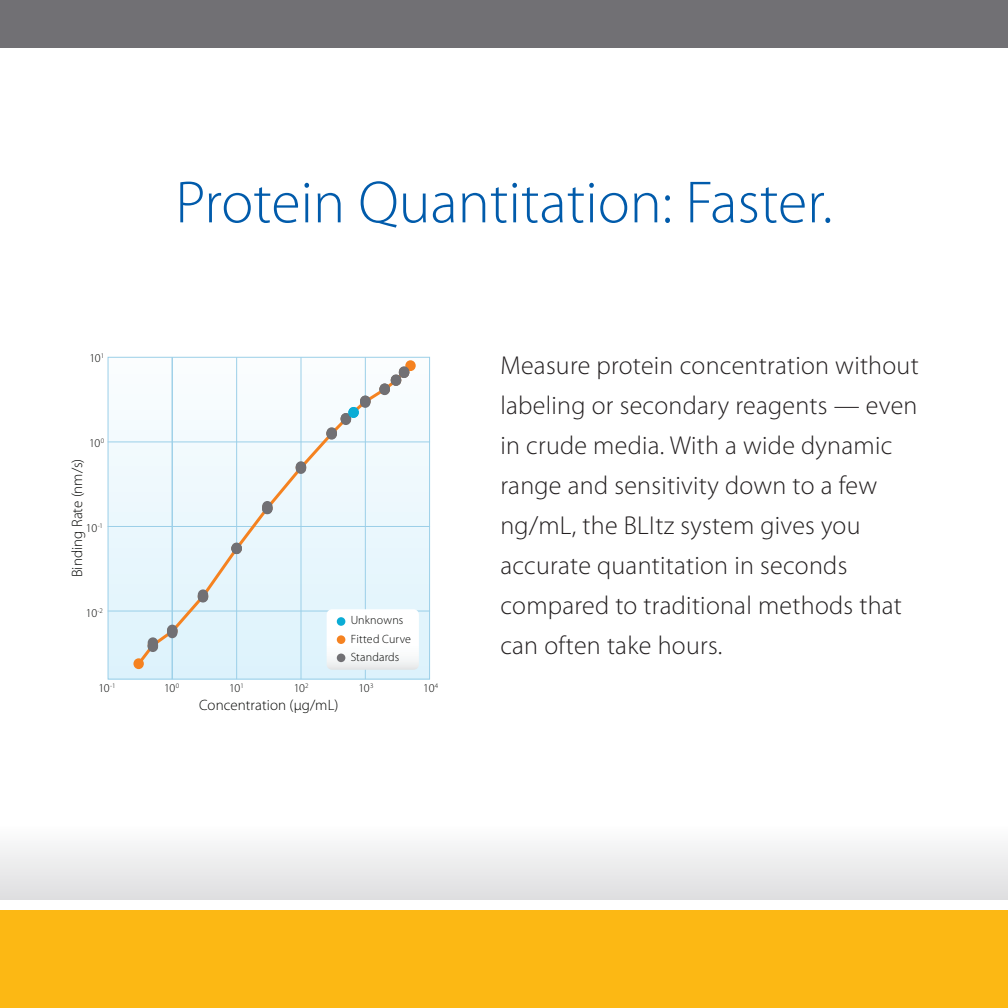
<style>
.page{position:relative;width:1008px;height:1008px;background:#fff}
.page>*{position:absolute;margin:0;border:0;box-sizing:border-box;transform-origin:0 0}
.t1{font:300 60px "Myriad Pro";color:#015bab}
.t2{font:300 26px/40px "Myriad Pro";letter-spacing:.01em;color:#231f20}
.t3{font:300 15px "Myriad Pro";letter-spacing:.005em;color:#040503}
.t4{font:300 12px/18.2px "Myriad Pro";letter-spacing:.01em;color:#040503}
</style>
<div class="page">
<div style="left:0;top:825px;width:1008px;height:74px;background:linear-gradient(to bottom,#fdfefe,#dfdee0)"></div>
<div style="left:0;top:910px;width:1008px;height:98px;background:#fcb814"></div>
<div style="left:0;top:0;width:1008px;height:48px;background:#717074"></div>
<div style="left:108px;top:357px;width:322px;height:322px;background:linear-gradient(to bottom,#fafdfe,#dcf2fc)"></div>
<hr style="left:108px;top:611px;width:322px;height:1px;background:#9bcfe8">
<hr style="left:108px;top:526px;width:322px;height:1px;background:#9bcfe8">
<hr style="left:108px;top:442px;width:322px;height:1px;background:#9bcfe8">
<hr style="left:236px;top:358px;width:1px;height:321px;background:#9bcfe8">
<hr style="left:172px;top:358px;width:1px;height:321px;background:#9bcfe8">
<hr style="left:301px;top:358px;width:1px;height:321px;background:#9bcfe8">
<hr style="left:365px;top:358px;width:1px;height:321px;background:#9bcfe8">
<svg style="left:133px;top:361px;width:286px;height:309px"></svg>
<div style="left:337px;top:654px;width:8px;height:8px;background:#717074;border-radius:50%"></div>
<div style="left:337px;top:617px;width:8px;height:9px;background:#0bacd5;border-radius:50%"></div>
<div style="left:337px;top:635px;width:8px;height:9px;background:#f58220;border-radius:50%"></div>
<div style="left:108px;top:357px;width:322px;height:322px;border:1px solid #9bcfe8"></div>
<p class="t4" style="left:89px;top:348px;width:16px">10<sup>1</sup></p>
<p class="t4" style="left:89px;top:434px;width:17px">10<sup>0</sup></p>
<p class="t3" style="left:68px;top:577px;width:120px;rotate:-90deg">Binding Rate (nm/s)</p>
<p class="t4" style="left:86px;top:519px;width:18px">10<sup>-1</sup></p>
<p class="t4" style="left:86px;top:604px;width:19px">10<sup>-2</sup></p>
<h1 class="t1" style="left:175px;top:166px;width:659px">Protein Quantitation: Faster.</h1>
<p class="t4" style="left:351px;top:611px;width:54px">Unknowns</p>
<p class="t4" style="left:351px;top:629px;width:62px">Fitted Curve<br>Standards</p>
<p class="t2" style="left:500px;top:345px;width:420px">Measure protein concentration without labeling or secondary reagents — even in crude media. With a wide dynamic range and sensitivity down to a few ng/mL, the BLItz system gives you accurate quantitation in seconds compared to traditional methods that can often take hours.</p>
<p class="t4" style="left:98px;top:679px;width:18px">10<sup>-1</sup></p>
<p class="t4" style="left:294px;top:679px;width:17px">10<sup>2</sup></p>
<p class="t4" style="left:164px;top:679px;width:17px">10<sup>0</sup></p>
<p class="t4" style="left:229px;top:679px;width:16px">10<sup>1</sup></p>
<p class="t4" style="left:358px;top:679px;width:16px">10<sup>3</sup></p>
<p class="t4" style="left:423px;top:679px;width:17px">10<sup>4</sup></p>
<p class="t3" style="left:199px;top:696px;width:141px">Concentration (µg/mL)</p>
</div>
